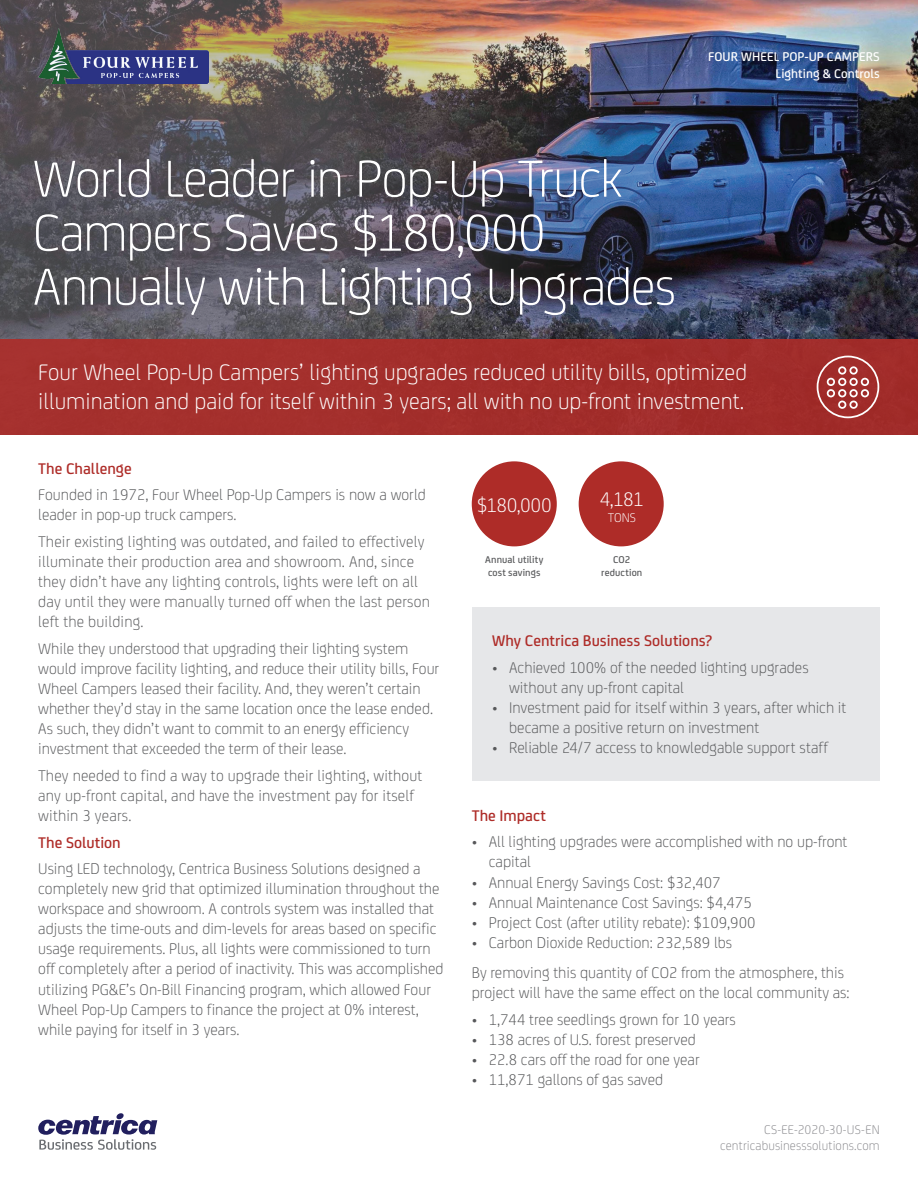
<style>
.page{position:relative;width:918px;height:1188px;background:#fff}
.page>*{position:absolute;margin:0;border:0;box-sizing:border-box;transform-origin:0 0}
.Header_Headline_Whit{font:300 55.5px/54px "FS Joey";letter-spacing:-.025em;color:#fff}
.Header_sub-head{font:300 24px/28.8px "FS Joey";color:#fff}
.Paragraph_Style_1{font:300 21px "FS Joey";letter-spacing:-.03em;color:#fff}
.Body_copy{font:300 16.5px/20.1px "FS Joey";color:#57585a}
.Header_sub-head-2{font:500 16.5px "FS Joey";color:#ae2c28}
.Body_copy-2{font:500 16.5px "FS Joey";color:#ae2c28}
.Footer_text{font:300 13.5px/16.2px "FS Joey";letter-spacing:.01em;color:#8a8a8e;text-align:right}
.Body_copy-3{font:500 13.5px/16.5px "FS Joey";letter-spacing:.005em;color:#fff;text-align:right}
.Paragraph_Style_1-2{font:300 13.5px "FS Joey";color:#fff}
.Paragraph_Style_2{font:500 10.5px/12.8px "FS Joey";letter-spacing:.01em;color:#57585a}
</style>
<div class="page">
<div style="left:472px;top:607px;width:408px;height:173px;background:#e6e7e9"></div>
<div style="left:472px;top:461px;width:85px;height:85px;background:#ae2c28;border-radius:50%"></div>
<div style="left:579px;top:461px;width:85px;height:85px;background:#ae2c28;border-radius:50%"></div>
<img style="left:792px;top:0;width:126px;height:339px">
<img style="left:0;top:0;width:792px;height:339px">
<svg style="left:38px;top:1113px;width:119px;height:37px"></svg>
<div style="left:0;top:339px;width:918px;height:96px;background:#a32e2c"></div>
<img style="left:38px;top:29px;width:171px;height:55px">
<div style="left:817px;top:356px;width:62px;height:62px;border:2px solid #fff;border-radius:50%"></div>
<div style="left:838px;top:366px;width:8px;height:9px;border:2px solid #fff;border-radius:50%"></div>
<div style="left:838px;top:378px;width:8px;height:8px;border:2px solid #fff;border-radius:50%"></div>
<div style="left:838px;top:389px;width:8px;height:8px;border:2px solid #fff;border-radius:50%"></div>
<div style="left:838px;top:401px;width:8px;height:8px;border:2px solid #fff;border-radius:50%"></div>
<div style="left:827px;top:378px;width:8px;height:8px;border:2px solid #fff;border-radius:50%"></div>
<div style="left:827px;top:389px;width:8px;height:8px;border:2px solid #fff;border-radius:50%"></div>
<div style="left:849px;top:366px;width:9px;height:9px;border:2px solid #fff;border-radius:50%"></div>
<div style="left:849px;top:378px;width:9px;height:8px;border:2px solid #fff;border-radius:50%"></div>
<div style="left:849px;top:389px;width:9px;height:8px;border:2px solid #fff;border-radius:50%"></div>
<div style="left:849px;top:401px;width:9px;height:8px;border:2px solid #fff;border-radius:50%"></div>
<div style="left:861px;top:378px;width:8px;height:8px;border:2px solid #fff;border-radius:50%"></div>
<div style="left:861px;top:389px;width:8px;height:8px;border:2px solid #fff;border-radius:50%"></div>
<p class="Header_Headline_Whit" style="left:33px;top:148px;width:645px">World Leader in Pop-Up Truck<br>Campers Saves $180,000<br>Annually with Lighting Upgrades</p>
<p class="Body_copy-3" style="left:708px;top:48px;width:173px">FOUR WHEEL POP-UP CAMPERS<br>Lighting &amp; Controls</p>
<p class="Header_sub-head" style="left:38px;top:356px;width:710px">Four Wheel Pop-Up Campers’ lighting upgrades reduced utility bills, optimized illumination and paid for itself within 3 years; all with no up-front investment.</p>
<p class="Header_sub-head-2" style="left:38px;top:456px;width:95px">The Challenge</p>
<p class="Body_copy" style="left:38px;top:484px;width:389px">Founded in 1972, Four Wheel Pop-Up Campers is now a world leader in pop-up truck campers.</p>
<p class="Body_copy" style="left:38px;top:530px;width:393px">Their existing lighting was outdated, and failed to effectively illuminate their production area and showroom. And, since they didn’t have any lighting controls, lights were left on all day until they were manually turned off when the last person left the building.</p>
<p class="Body_copy" style="left:38px;top:637px;width:403px">While they understood that upgrading their lighting system would improve facility lighting, and reduce their utility bills, Four Wheel Campers leased their facility. And, they weren’t certain whether they’d stay in the same location once the lease ended.<br>As such, they didn’t want to commit to an energy efficiency investment that exceeded the term of their lease.</p>
<p class="Body_copy" style="left:38px;top:764px;width:386px">They needed to find a way to upgrade their lighting, without any up-front capital, and have the investment pay for itself within 3 years.</p>
<p class="Header_sub-head-2" style="left:38px;top:830px;width:84px">The Solution</p>
<p class="Body_copy" style="left:38px;top:857px;width:407px">Using LED technology, Centrica Business Solutions designed a completely new grid that optimized illumination throughout the workspace and showroom. A controls system was installed that adjusts the time-outs and dim-levels for areas based on specific usage requirements. Plus, all lights were commissioned to turn off completely after a period of inactivity. This was accomplished utilizing PG&amp;E’s On-Bill Financing program, which allowed Four Wheel Pop-Up Campers to finance the project at 0% interest, while paying for itself in 3 years.</p>
<p class="Paragraph_Style_1" style="left:477px;top:490px;width:77px">$180,000</p>
<p class="Paragraph_Style_2" style="left:485px;top:552px;width:60px">Annual utility cost savings</p>
<p class="Paragraph_Style_1" style="left:600px;top:484px;width:46px">4,181</p>
<p class="Paragraph_Style_1-2" style="left:608px;top:508px;width:30px">TONS</p>
<p class="Paragraph_Style_2" style="left:601px;top:552px;width:43px;text-align:center">CO2 reduction</p>
<p class="Body_copy-2" style="left:492px;top:629px;width:222px">Why Centrica Business Solutions?</p>
<p class="Body_copy" style="left:509px;top:656px;width:301px;text-indent:-17px">• Achieved 100% of the needed lighting upgrades without any up-front capital</p>
<p class="Body_copy" style="left:509px;top:697px;width:339px;text-indent:-17px">• Investment paid for itself within 3 years, after which it became a positive return on investment</p>
<p class="Body_copy" style="left:492px;top:737px;width:337px">• Reliable 24/7 access to knowledgable support staff</p>
<p class="Header_sub-head-2" style="left:472px;top:803px;width:76px">The Impact</p>
<p class="Body_copy" style="left:489px;top:831px;width:360px;text-indent:-17px">• All lighting upgrades were accomplished with no up-front capital</p>
<p class="Body_copy" style="left:472px;top:871px;width:250px">• Annual Energy Savings Cost: $32,407</p>
<p class="Body_copy" style="left:472px;top:891px;width:282px">• Annual Maintenance Cost Savings: $4,475</p>
<p class="Body_copy" style="left:472px;top:911px;width:285px">• Project Cost (after utility rebate): $109,900</p>
<p class="Body_copy" style="left:472px;top:932px;width:262px">• Carbon Dioxide Reduction: 232,589 lbs</p>
<p class="Body_copy" style="left:472px;top:962px;width:379px">By removing this quantity of CO2 from the atmosphere, this project will have the same effect on the local community as:</p>
<p class="Body_copy" style="left:472px;top:1008px;width:266px">• 1,744 tree seedlings grown for 10 years</p>
<p class="Body_copy" style="left:472px;top:1028px;width:226px">• 138 acres of U.S. forest preserved</p>
<p class="Body_copy" style="left:472px;top:1049px;width:230px">• 22.8 cars off the road for one year</p>
<p class="Body_copy" style="left:472px;top:1069px;width:193px">• 11,871 gallons of gas saved</p>
<p class="Footer_text" style="left:720px;top:1120px;width:161px">CS-EE-2020-30-US-EN centricabusinesssolutions.com</p>
</div>
